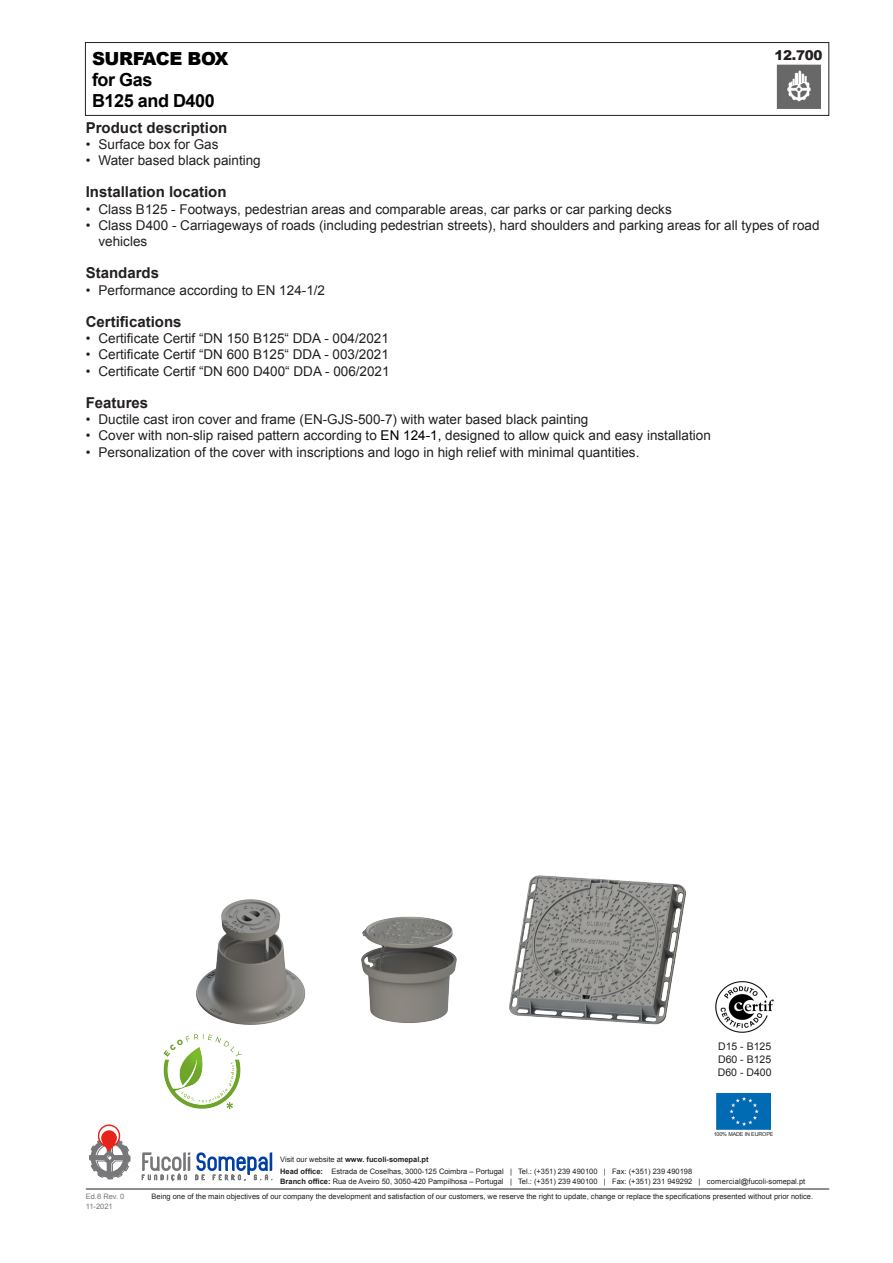
<style>
.page{position:relative;width:893px;height:1263px;background:#fff}
.page>*{position:absolute;margin:0;border:0;box-sizing:border-box;transform-origin:0 0}
.t1{font:700 18px "Arial";letter-spacing:-.025em;color:#000}
.t2{font:900 18px "Arial";letter-spacing:-.025em;color:#000}
.títulos{font:700 15px "Arial";color:#231f20}
.t3{font:13.5px/16.2px "Arial";color:#231f20}
.t4{font:900 13.5px "Arial";color:#231f20}
._7pt_tabela_ref{font:10.5px "Arial";color:#231f20}
.rodapé{font:7.5px "Arial";color:#231f20}
.rodapé-2{font:700 7.5px "Arial";color:#231f20}
.t5{font:7.5px "Arial";color:#77777a}
.t6{font:5.4px "Arial";letter-spacing:-.025em;color:#231f20}
.s1{color:#000}
.s2{font-weight:400}
.s3{font-weight:700}
</style>
<div class="page">
<div style="left:85px;top:42px;width:744px;height:74px;border:1px solid #231f20"></div>
<img style="left:717px;top:1093px;width:53px;height:37px">
<hr style="left:86px;top:1189px;width:743px;height:1px;background:#231f20">
<svg style="left:89px;top:1124px;width:41px;height:55px"></svg>
<svg style="left:142px;top:1152px;width:131px;height:29px"></svg>
<img style="left:776px;top:64px;width:45px;height:44px">
<img style="left:196px;top:899px;width:110px;height:126px">
<img style="left:361px;top:916px;width:95px;height:107px">
<img style="left:509px;top:875px;width:177px;height:150px">
<img style="left:715px;top:981px;width:59px;height:52px">
<img style="left:163px;top:1019px;width:86px;height:91px">
<p class="t2" style="left:92px;top:45px;width:138px">SURFACE BOX</p>
<p class="t1" style="left:92px;top:67px;width:62px">for Gas</p>
<p class="t1" style="left:92px;top:88px;width:124px">B125 and D400</p>
<p class="t4" style="left:775px;top:45px;width:49px">12.700</p>
<p class="títulos" style="left:86px;top:117px;width:143px">Product description</p>
<p class="t3" style="left:86px;top:136px;width:134px">• Surface box for Gas</p>
<p class="t3" style="left:86px;top:152px;width:177px">• Water based black painting</p>
<p class="títulos" style="left:86px;top:182px;width:142px">Installation location</p>
<p class="t3" style="left:86px;top:201px;width:587px">• Class B125 - Footways, pedestrian areas and comparable areas, car parks or car parking decks</p>
<p class="t3" style="left:98px;top:217px;width:723px;text-indent:-13px">• Class D400 - Carriageways of roads (including pedestrian streets), hard shoulders and parking areas for all types of road vehicles</p>
<p class="títulos" style="left:86px;top:263px;width:75px">Standards</p>
<p class="t3" style="left:86px;top:282px;width:241px">• Performance according to EN 124-1/2</p>
<p class="títulos" style="left:86px;top:312px;width:97px">Certifications</p>
<p class="t3" style="left:86px;top:331px;width:305px">• Certificate Certif “DN 150 B125“ DDA - 004/2021</p>
<p class="t3" style="left:86px;top:347px;width:305px">• Certificate Certif “DN 600 B125“ DDA - 003/2021</p>
<p class="t3" style="left:86px;top:363px;width:305px">• Certificate Certif “DN 600 D400“ DDA - 006/2021</p>
<p class="títulos" style="left:86px;top:393px;width:64px">Features</p>
<p class="t3" style="left:86px;top:412px;width:504px">• Ductile cast iron cover and frame (EN-GJS-500-7) with water based black painting</p>
<p class="t3" style="left:86px;top:428px;width:627px">• Cover with non-slip raised pattern according to <span class="s1">EN 124-1,</span> designed to allow quick and easy installation</p>
<p class="t3" style="left:86px;top:444px;width:555px">• Personalization of the cover with inscriptions and logo in high relief with minimal quantities.</p>
<p class="_7pt_tabela_ref" style="left:718px;top:1040px;width:55px">D15 - B125</p>
<p class="_7pt_tabela_ref" style="left:718px;top:1052px;width:55px">D60 - B125</p>
<p class="_7pt_tabela_ref" style="left:718px;top:1065px;width:55px">D60 - D400</p>
<p class="t6" style="left:714px;top:1130px;width:61px">100% MADE IN EUROPE</p>
<p class="rodapé-2" style="left:280px;top:1154px;width:150px"><span class="s2">Visit our website at</span> www. fucoli-somepal.pt</p>
<p class="rodapé" style="left:280px;top:1166px;width:414px"><span class="s3">Head office:</span> Estrada de Coselhas, 3000-125 Coimbra – Portugal | Tel.: (+351) 239 490100 | Fax: (+351) 239 490198</p>
<p class="rodapé" style="left:280px;top:1177px;width:527px"><span class="s3">Branch office:</span> Rua de Aveiro 50, 3050-420 Pampilhosa – Portugal | Tel.: (+351) 239 490100 | Fax: (+351) 231 949292 | comercial@fucoli-somepal.pt</p>
<p class="t5" style="left:86px;top:1191px;width:40px">Ed.8 Rev. 0</p>
<p class="rodapé" style="left:152px;top:1191px;width:663px">Being one of the main objectives of our company the development and satisfaction of our customers, we reserve the right to update, change or replace the specifications presented without prior notice.</p>
<p class="t5" style="left:86px;top:1201px;width:28px">11-2021</p>
</div>
